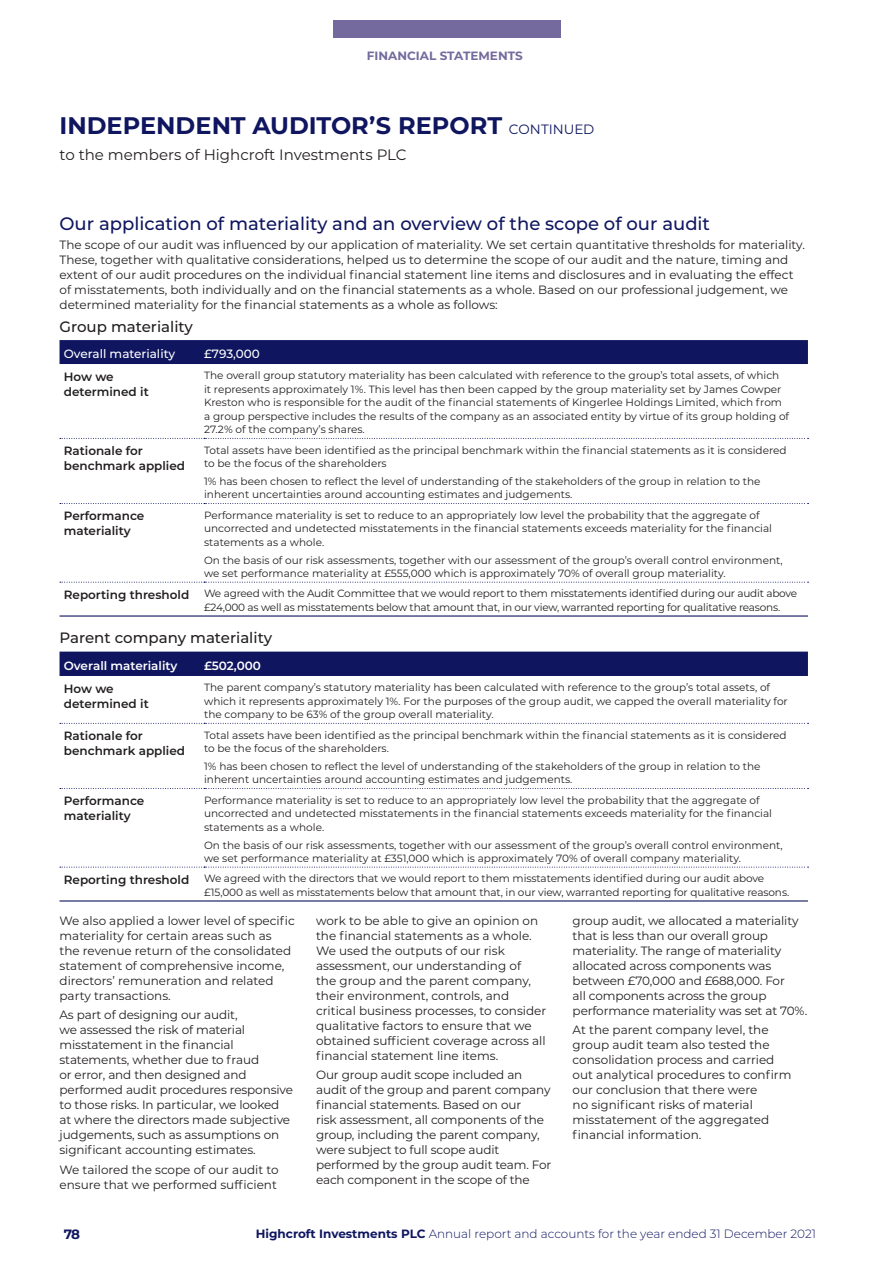
<style>
.page{position:relative;width:893px;height:1263px;background:#fff}
.page>*{position:absolute;margin:0;border:0;box-sizing:border-box;transform-origin:0 0}
.t1{font:700 24px "Montserrat";color:#0f165f}
.t2{font:500 18px "Montserrat";color:#0f165f}
.t3{font:500 15px "Montserrat";color:#231f20}
.t4{font:15px "Montserrat";color:#231f20}
.t5{font:700 13.5px "Montserrat";color:#0f165f}
.t6{font:12px/15px "Montserrat";color:#231f20}
.t7{font:600 12px/15px "Montserrat";color:#231f20}
.t8{font:300 12px "Montserrat";color:#0f165f}
.t9{font:500 12px "Montserrat";color:#fff}
.t10{font:600 12px "Montserrat";color:#fff}
.t11{font:700 12px "Montserrat";color:#756a9d}
.t12{font:10.5px/13.5px "Montserrat";color:#231f20}
.t13{font:10.5px/13.5px "Montserrat";letter-spacing:-.02em;color:#231f20}
.s1{font-weight:400;font-size:13.5px}
.s2{font-weight:600;font-size:12px}
.s3{font-weight:700}
</style>
<div class="page">
<div style="left:60px;top:340px;width:748px;height:24px;background:#0f165f"></div>
<svg style="left:60px;top:438px;width:748px;height:1px"></svg>
<svg style="left:60px;top:503px;width:748px;height:1px"></svg>
<hr style="left:60px;top:615px;width:144px;height:2px;background:#0f165f">
<hr style="left:204px;top:615px;width:604px;height:2px;background:#0f165f">
<svg style="left:60px;top:582px;width:748px;height:1px"></svg>
<div style="left:60px;top:652px;width:748px;height:24px;background:#0f165f"></div>
<svg style="left:60px;top:723px;width:748px;height:1px"></svg>
<svg style="left:60px;top:788px;width:748px;height:1px"></svg>
<hr style="left:60px;top:900px;width:144px;height:1px;background:#0f165f">
<hr style="left:204px;top:900px;width:604px;height:1px;background:#0f165f">
<svg style="left:60px;top:867px;width:748px;height:1px"></svg>
<div style="left:332px;top:20px;width:228px;height:17px;background:#756a9d"></div>
<p class="t11" style="left:367px;top:47px;width:157px">FINANCIAL STATEMENTS</p>
<h1 class="t1" style="left:60px;top:108px;width:536px">INDEPENDENT AUDITOR’S REPORT <span class="s1">CONTINUED</span></h1>
<h3 class="t4" style="left:60px;top:145px;width:349px">to the members of Highcroft Investments PLC</h3>
<h2 class="t2" style="left:60px;top:211px;width:652px">Our application of materiality and an overview of the scope of our audit</h2>
<p class="t6" style="left:60px;top:237px;width:747px">The scope of our audit was influenced by our application of materiality. We set certain quantitative thresholds for materiality.<br>These, together with qualitative considerations, helped us to determine the scope of our audit and the nature, timing and extent of our audit procedures on the individual financial statement line items and disclosures and in evaluating the effect of misstatements, both individually and on the financial statements as a whole. Based on our professional judgement, we determined materiality for the financial statements as a whole as follows:</p>
<h3 class="t3" style="left:60px;top:316px;width:135px">Group materiality</h3>
<p class="t9" style="left:64px;top:345px;width:113px">Overall materiality</p>
<p class="t9" style="left:204px;top:345px;width:57px">£793,000</p>
<p class="t7" style="left:64px;top:368px;width:86px">How we determined it</p>
<p class="t12" style="left:204px;top:368px;width:587px">The overall group statutory materiality has been calculated with reference to the group’s total assets, of which<br>it represents approximately 1%. This level has then been capped by the group materiality set by James Cowper Kreston who is responsible for the audit of the financial statements of Kingerlee Holdings Limited, which from a group perspective includes the results of the company as an associated entity by virtue of its group holding of 27.2% of the company’s shares.</p>
<p class="t7" style="left:64px;top:443px;width:123px">Rationale for benchmark applied</p>
<p class="t12" style="left:204px;top:443px;width:584px">Total assets have been identified as the principal benchmark within the financial statements as it is considered to be the focus of the shareholders</p>
<p class="t12" style="left:204px;top:474px;width:558px">1% has been chosen to reflect the level of understanding of the stakeholders of the group in relation to the inherent uncertainties around accounting estimates and judgements.</p>
<p class="t7" style="left:64px;top:508px;width:82px">Performance materiality</p>
<p class="t12" style="left:204px;top:508px;width:569px">Performance materiality is set to reduce to an appropriately low level the probability that the aggregate of uncorrected and undetected misstatements in the financial statements exceeds materiality for the financial statements as a whole.</p>
<p class="t12" style="left:204px;top:553px;width:580px">On the basis of our risk assessments, together with our assessment of the group’s overall control environment, we set performance materiality at £555,000 which is approximately 70% of overall group materiality.</p>
<p class="t13" style="left:204px;top:587px;width:594px;text-indent:-140px"><span class="s2">Reporting threshold</span> We agreed with the Audit Committee that we would report to them misstatements identified during our audit above £24,000 as well as misstatements below that amount that, in our view, warranted reporting for qualitative reasons.</p>
<h3 class="t3" style="left:60px;top:627px;width:214px">Parent company materiality</h3>
<p class="t10" style="left:64px;top:657px;width:115px">Overall materiality</p>
<p class="t10" style="left:204px;top:657px;width:58px">£502,000</p>
<p class="t7" style="left:64px;top:680px;width:86px">How we determined it</p>
<p class="t12" style="left:204px;top:680px;width:585px">The parent company’s statutory materiality has been calculated with reference to the group’s total assets, of which it represents approximately 1%. For the purposes of the group audit, we capped the overall materiality for the company to be 63% of the group overall materiality.</p>
<p class="t7" style="left:64px;top:728px;width:123px">Rationale for benchmark applied</p>
<p class="t12" style="left:204px;top:728px;width:584px">Total assets have been identified as the principal benchmark within the financial statements as it is considered to be the focus of the shareholders.</p>
<p class="t12" style="left:204px;top:759px;width:558px">1% has been chosen to reflect the level of understanding of the stakeholders of the group in relation to the inherent uncertainties around accounting estimates and judgements.</p>
<p class="t7" style="left:64px;top:793px;width:82px">Performance materiality</p>
<p class="t12" style="left:204px;top:793px;width:569px">Performance materiality is set to reduce to an appropriately low level the probability that the aggregate of uncorrected and undetected misstatements in the financial statements exceeds materiality for the financial statements as a whole.</p>
<p class="t12" style="left:204px;top:838px;width:580px">On the basis of our risk assessments, together with our assessment of the group’s overall control environment, we set performance materiality at £351,000 which is approximately 70% of overall company materiality.</p>
<p class="t12" style="left:204px;top:871px;width:587px;text-indent:-140px"><span class="s2">Reporting threshold</span> We agreed with the directors that we would report to them misstatements identified during our audit above £15,000 as well as misstatements below that amount that, in our view, warranted reporting for qualitative reasons.</p>
<p class="t6" style="left:60px;top:913px;width:237px">We also applied a lower level of specific materiality for certain areas such as the revenue return of the consolidated statement of comprehensive income, directors’ remuneration and related party transactions.</p>
<p class="t6" style="left:60px;top:1007px;width:235px">As part of designing our audit,<br>we assessed the risk of material misstatement in the financial statements, whether due to fraud<br>or error, and then designed and performed audit procedures responsive to those risks. In particular, we looked at where the directors made subjective judgements, such as assumptions on significant accounting estimates.</p>
<p class="t6" style="left:60px;top:1161px;width:221px">We tailored the scope of our audit to ensure that we performed sufficient</p>
<p class="t6" style="left:316px;top:913px;width:232px">work to be able to give an opinion on the financial statements as a whole.<br>We used the outputs of our risk assessment, our understanding of<br>the group and the parent company, their environment, controls, and critical business processes, to consider qualitative factors to ensure that we obtained sufficient coverage across all financial statement line items.</p>
<p class="t6" style="left:316px;top:1067px;width:237px">Our group audit scope included an audit of the group and parent company financial statements. Based on our<br>risk assessment, all components of the group, including the parent company, were subject to full scope audit performed by the group audit team. For each component in the scope of the</p>
<p class="t6" style="left:573px;top:913px;width:236px">group audit, we allocated a materiality that is less than our overall group materiality. The range of materiality allocated across components was between £70,000 and £688,000. For<br>all components across the group performance materiality was set at 70%.</p>
<p class="t6" style="left:573px;top:1022px;width:220px">At the parent company level, the group audit team also tested the consolidation process and carried out analytical procedures to confirm our conclusion that there were<br>no significant risks of material misstatement of the aggregated financial information.</p>
<p class="t5" style="left:64px;top:1224px;width:18px">78</p>
<p class="t8" style="left:256px;top:1225px;width:562px"><span class="s3">Highcroft Investments PLC</span> Annual report and accounts for the year ended 31 December 2021</p>
</div>
